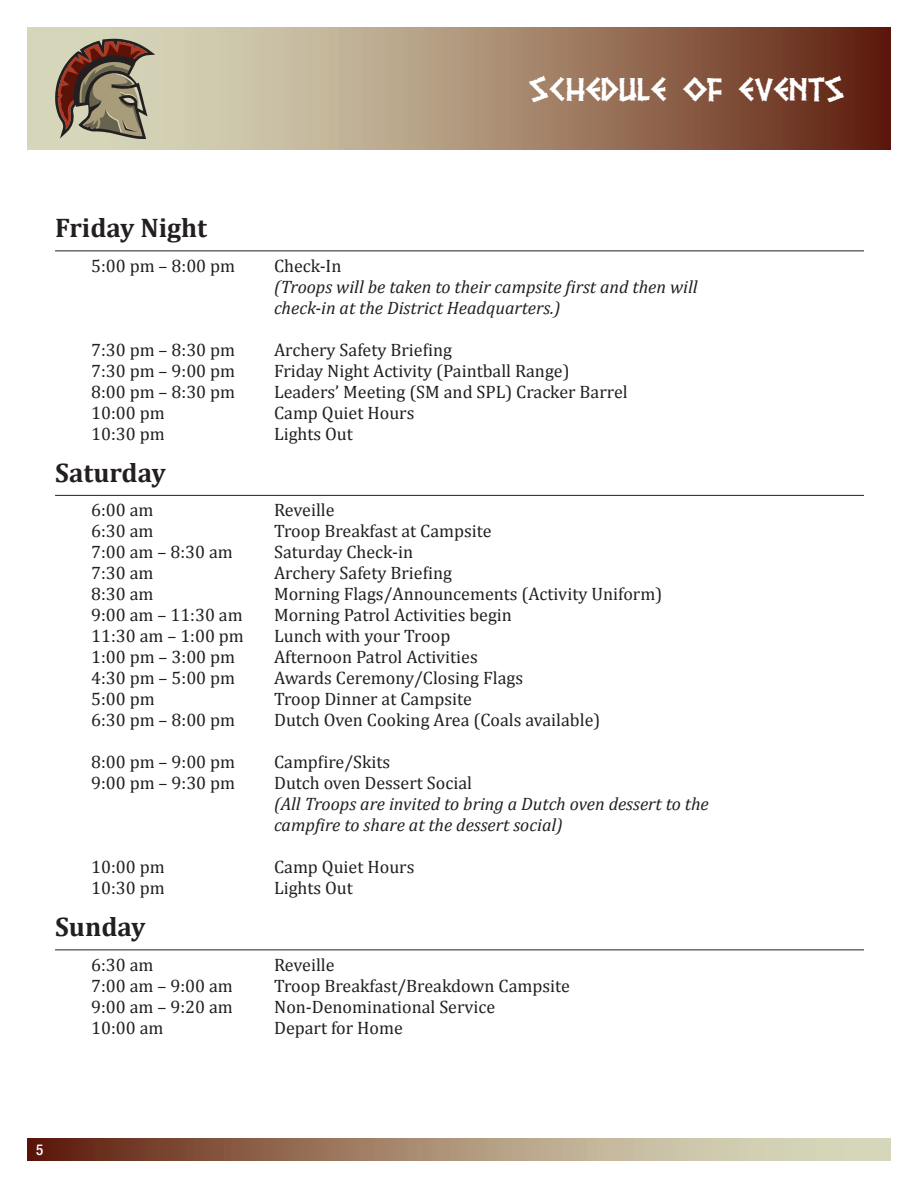
<style>
.page{position:relative;width:918px;height:1188px;background:#fff}
.page>*{position:absolute;margin:0;border:0;box-sizing:border-box;transform-origin:0 0}
.t1{font:30px "Pythia";letter-spacing:-.005em;color:#fff}
.t2{font:700 27px "Cambria";color:#231f20}
.t3{font:18px "Cambria";color:#231f20}
.t4{font:italic 18px/21px "Cambria";color:#231f20}
.t5{font:500 condensed 15px "Helvetica Neue";color:#fff}
</style>
<div class="page">
<svg style="left:27px;top:27px;width:864px;height:122px;background:#a4876e"></svg>
<svg style="left:27px;top:1138px;width:864px;height:23px;background:#a78c73"></svg>
<svg style="left:55px;top:39px;width:100px;height:100px;background:#8d7a66"></svg>
<hr style="left:55px;top:251px;width:809px;height:1px;background:#231f20">
<hr style="left:55px;top:495px;width:809px;height:1px;background:#231f20">
<hr style="left:55px;top:950px;width:809px;height:1px;background:#231f20">
<h1 class="t1" style="left:529px;top:80px;width:298px">SCHEDULE OF EVENTS</h1>
<h2 class="t2" style="left:55px;top:209px;width:153px">Friday Night</h2>
<p class="t3" style="left:91px;top:255px;width:146px">5:00 pm – 8:00 pm</p>
<p class="t3" style="left:274px;top:255px;width:69px">Check-In</p>
<p class="t4" style="left:274px;top:275px;width:425px">(Troops will be taken to their campsite first and then will check-in at the District Headquarters.)</p>
<p class="t3" style="left:91px;top:339px;width:146px">7:30 pm – 8:30 pm</p>
<p class="t3" style="left:274px;top:339px;width:180px">Archery Safety Briefing</p>
<p class="t3" style="left:91px;top:360px;width:146px">7:30 pm – 9:00 pm</p>
<p class="t3" style="left:274px;top:360px;width:297px">Friday Night Activity (Paintball Range)</p>
<p class="t3" style="left:91px;top:381px;width:146px">8:00 pm – 8:30 pm</p>
<p class="t3" style="left:274px;top:381px;width:355px">Leaders’ Meeting (SM and SPL) Cracker Barrel</p>
<p class="t3" style="left:91px;top:402px;width:75px">10:00 pm</p>
<p class="t3" style="left:274px;top:402px;width:142px">Camp Quiet Hours</p>
<p class="t3" style="left:91px;top:423px;width:75px">10:30 pm</p>
<p class="t3" style="left:274px;top:423px;width:80px">Lights Out</p>
<h2 class="t2" style="left:55px;top:453px;width:112px">Saturday</h2>
<p class="t3" style="left:91px;top:499px;width:64px">6:00 am</p>
<p class="t3" style="left:274px;top:499px;width:62px">Reveille</p>
<p class="t3" style="left:91px;top:520px;width:64px">6:30 am</p>
<p class="t3" style="left:274px;top:520px;width:219px">Troop Breakfast at Campsite</p>
<p class="t3" style="left:91px;top:541px;width:143px">7:00 am – 8:30 am</p>
<p class="t3" style="left:274px;top:541px;width:140px">Saturday Check-in</p>
<p class="t3" style="left:91px;top:562px;width:64px">7:30 am</p>
<p class="t3" style="left:274px;top:562px;width:180px">Archery Safety Briefing</p>
<p class="t3" style="left:91px;top:583px;width:64px">8:30 am</p>
<p class="t3" style="left:274px;top:583px;width:390px">Morning Flags/Announcements (Activity Uniform)</p>
<p class="t3" style="left:91px;top:604px;width:153px">9:00 am – 11:30 am</p>
<p class="t3" style="left:274px;top:604px;width:239px">Morning Patrol Activities begin</p>
<p class="t3" style="left:91px;top:625px;width:154px">11:30 am – 1:00 pm</p>
<p class="t3" style="left:274px;top:625px;width:178px">Lunch with your Troop</p>
<p class="t3" style="left:91px;top:646px;width:146px">1:00 pm – 3:00 pm</p>
<p class="t3" style="left:274px;top:646px;width:205px">Afternoon Patrol Activities</p>
<p class="t3" style="left:91px;top:667px;width:146px">4:30 pm – 5:00 pm</p>
<p class="t3" style="left:274px;top:667px;width:251px">Awards Ceremony/Closing Flags</p>
<p class="t3" style="left:91px;top:688px;width:65px">5:00 pm</p>
<p class="t3" style="left:274px;top:688px;width:199px">Troop Dinner at Campsite</p>
<p class="t3" style="left:91px;top:709px;width:146px">6:30 pm – 8:00 pm</p>
<p class="t3" style="left:274px;top:709px;width:328px">Dutch Oven Cooking Area (Coals available)</p>
<p class="t3" style="left:91px;top:751px;width:146px">8:00 pm – 9:00 pm</p>
<p class="t3" style="left:274px;top:751px;width:118px">Campfire/Skits</p>
<p class="t3" style="left:91px;top:772px;width:146px">9:00 pm – 9:30 pm</p>
<p class="t3" style="left:274px;top:772px;width:199px">Dutch oven Dessert Social</p>
<p class="t4" style="left:274px;top:793px;width:436px">(All Troops are invited to bring a Dutch oven dessert to the campfire to share at the dessert social)</p>
<p class="t3" style="left:91px;top:856px;width:75px">10:00 pm</p>
<p class="t3" style="left:274px;top:856px;width:142px">Camp Quiet Hours</p>
<p class="t3" style="left:91px;top:877px;width:75px">10:30 pm</p>
<p class="t3" style="left:274px;top:877px;width:80px">Lights Out</p>
<h2 class="t2" style="left:55px;top:908px;width:92px">Sunday</h2>
<p class="t3" style="left:91px;top:954px;width:64px">6:30 am</p>
<p class="t3" style="left:274px;top:954px;width:62px">Reveille</p>
<p class="t3" style="left:91px;top:975px;width:143px">7:00 am – 9:00 am</p>
<p class="t3" style="left:274px;top:975px;width:297px">Troop Breakfast/Breakdown Campsite</p>
<p class="t3" style="left:91px;top:996px;width:143px">9:00 am – 9:20 am</p>
<p class="t3" style="left:274px;top:996px;width:223px">Non-Denominational Service</p>
<p class="t3" style="left:91px;top:1017px;width:74px">10:00 am</p>
<p class="t3" style="left:274px;top:1017px;width:130px">Depart for Home</p>
<p class="t5" style="left:36px;top:1140px;width:9px">5</p>
</div>
